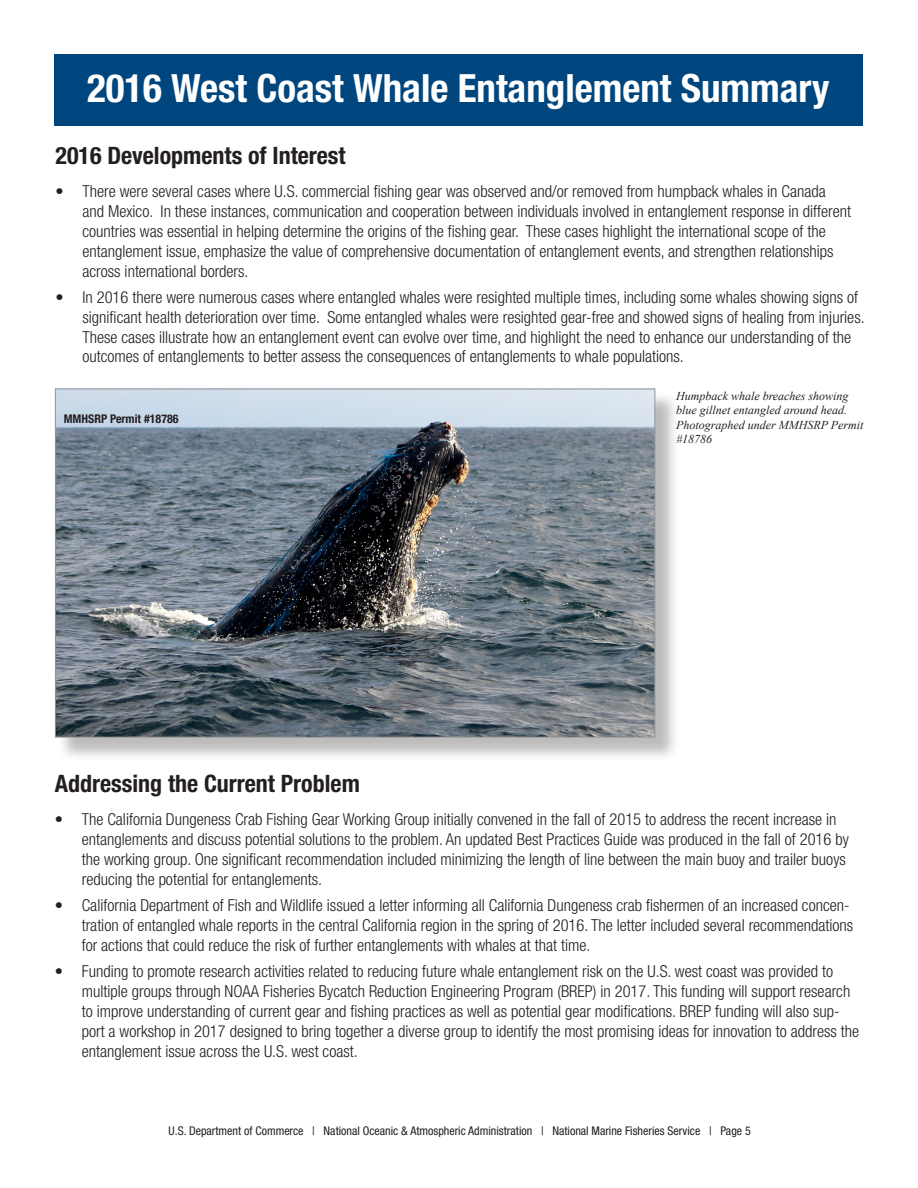
<style>
.page{position:relative;width:918px;height:1188px;background:#fff}
.page>*{position:absolute;margin:0;border:0;box-sizing:border-box;transform-origin:0 0}
.t1{font:700 condensed 39px "Helvetica Neue LT Std";color:#fff}
.t2{font:700 condensed 24px "Helvetica Neue LT Std";color:#231f20}
.t3{font:300 condensed 16.5px/19.8px "Helvetica Neue LT Std";color:#231f20}
.t4{font:condensed 12px "Helvetica Neue LT Std";color:#231f20}
.t5{font:italic 12px/14.4px "Times New Roman";color:#231f20}
.t6{font:700 condensed 12px "Helvetica Neue LT Std";color:#231f20}
</style>
<div class="page">
<div style="left:57px;top:391px;width:623px;height:370px;background:#231f20;opacity:.3"></div>
<img style="left:57px;top:390px;width:596px;height:346px">
<div style="left:54px;top:54px;width:808px;height:71px;background:#00467e"></div>
<p class="t1" style="left:87px;top:65px;width:744px">2016 West Coast Whale Entanglement Summary</p>
<p class="t2" style="left:56px;top:141px;width:292px">2016 Developments of Interest</p>
<p class="t3" style="left:82px;top:181px;width:770px;text-indent:-27px">• There were several cases where U.S. commercial fishing gear was observed and/or removed from humpback whales in Canada and Mexico. In these instances, communication and cooperation between individuals involved in entanglement response in different countries was essential in helping determine the origins of the fishing gear. These cases highlight the international scope of the entanglement issue, emphasize the value of comprehensive documentation of entanglement events, and strengthen relationships across international borders.</p>
<p class="t3" style="left:82px;top:287px;width:784px;text-indent:-27px">• In 2016 there were numerous cases where entangled whales were resighted multiple times, including some whales showing signs of significant health deterioration over time. Some entangled whales were resighted gear-free and showed signs of healing from injuries.<br>These cases illustrate how an entanglement event can evolve over time, and highlight the need to enhance our understanding of the outcomes of entanglements to better assess the consequences of entanglements to whale populations.</p>
<p class="t6" style="left:64px;top:411px;width:116px">MMHSRP Permit #18786</p>
<p class="t5" style="left:676px;top:388px;width:189px">Humpback whale breaches showing blue gillnet entangled around head.<br>Photographed under MMHSRP Permit #18786</p>
<p class="t2" style="left:55px;top:769px;width:307px">Addressing the Current Problem</p>
<p class="t3" style="left:82px;top:810px;width:769px;text-indent:-27px">• The California Dungeness Crab Fishing Gear Working Group initially convened in the fall of 2015 to address the recent increase in entanglements and discuss potential solutions to the problem. An updated Best Practices Guide was produced in the fall of 2016 by the working group. One significant recommendation included minimizing the length of line between the main buoy and trailer buoys reducing the potential for entanglements.</p>
<p class="t3" style="left:82px;top:895px;width:773px;text-indent:-27px">• California Department of Fish and Wildlife issued a letter informing all California Dungeness crab fishermen of an increased concen&shy;tration of entangled whale reports in the central California region in the spring of 2016. The letter included several recommendations for actions that could reduce the risk of further entanglements with whales at that time.</p>
<p class="t3" style="left:82px;top:962px;width:779px;text-indent:-27px">• Funding to promote research activities related to reducing future whale entanglement risk on the U.S. west coast was provided to multiple groups through NOAA Fisheries Bycatch Reduction Engineering Program (BREP) in 2017. This funding will support research to improve understanding of current gear and fishing practices as well as potential gear modifications. BREP funding will also sup&shy;port a workshop in 2017 designed to bring together a diverse group to identify the most promising ideas for innovation to address the entanglement issue across the U.S. west coast.</p>
<p class="t4" style="left:169px;top:1124px;width:584px">U.S. Department of Commerce | National Oceanic &amp; Atmospheric Administration | National Marine Fisheries Service | Page 5</p>
</div>
